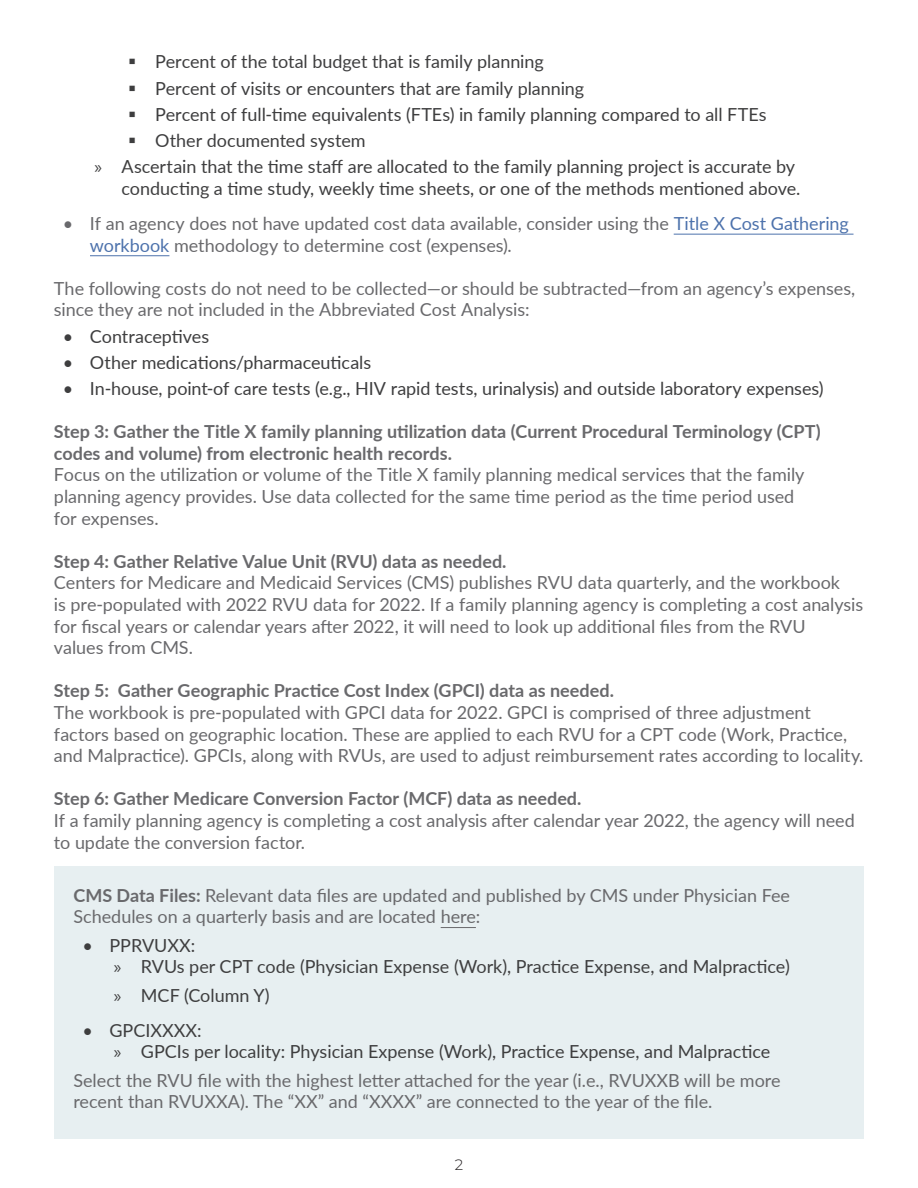
<style>
.page{position:relative;width:918px;height:1188px;background:#fff}
.page>*{position:absolute;margin:0;border:0;box-sizing:border-box;transform-origin:0 0}
.t1{font:18px/21.6px "Lato";color:#69696c}
.t2{font:18px/21.6px "Lato";color:#3e3e3f;text-align:right}
.t3{font:700 18px/21.6px "Lato";color:#69696c}
.t4{font:300 15px "Montserrat";color:#231f20}
.s1{font-family:"Myriad Pro"}
.s2{color:#4d72ac}
.s3{font-weight:700}
</style>
<div class="page">
<hr style="left:674px;top:234px;width:180px;height:1px;background:#4d72ac">
<hr style="left:90px;top:255px;width:79px;height:1px;background:#4d72ac">
<div style="left:54px;top:866px;width:810px;height:272px;background:#e7eff1"></div>
<hr style="left:441px;top:927px;width:35px;height:1px;background:#69696c">
<p class="t2" style="left:155px;top:50px;width:390px">Percent of the total budget that is family planning</p>
<p class="t2" style="left:155px;top:77px;width:431px">Percent of visits or encounters that are family planning</p>
<p class="t2" style="left:155px;top:103px;width:613px">Percent of full-time equivalents (FTEs) in family planning compared to all FTEs</p>
<p class="t2" style="left:155px;top:129px;width:212px">Other documented system</p>
<p class="t2" style="left:94px;top:155px;width:707px"><span class="s1">»</span> Ascertain that the time staff are allocated to the family planning project is accurate by conducting a time study, weekly time sheets, or one of the methods mentioned above.</p>
<p class="t1" style="left:90px;top:212px;width:760px;text-indent:-27px">• If an agency does not have updated cost data available, consider using the <span class="s2">Title X Cost Gathering workbook</span> methodology to determine cost (expenses).</p>
<p class="t1" style="left:54px;top:277px;width:803px">The following costs do not need to be collected—or should be subtracted—from an agency’s expenses, since they are not included in the Abbreviated Cost Analysis:</p>
<p class="t2" style="left:63px;top:324px;width:148px">• Contraceptives</p>
<p class="t2" style="left:63px;top:351px;width:310px">• Other medications/pharmaceuticals</p>
<p class="t2" style="left:63px;top:377px;width:762px">• In-house, point-of care tests (e.g., HIV rapid tests, urinalysis) and outside laboratory expenses)</p>
<h3 class="t3" style="left:54px;top:420px;width:768px">Step 3: Gather the Title X family planning utilization data (Current Procedural Terminology (CPT) codes and volume) from electronic health records.</h3>
<p class="t1" style="left:54px;top:463px;width:752px">Focus on the utilization or volume of the Title X family planning medical services that the family planning agency provides. Use data collected for the same time period as the time period used for expenses.</p>
<h3 class="t3" style="left:54px;top:550px;width:454px">Step 4: Gather Relative Value Unit (RVU) data as needed.</h3>
<p class="t1" style="left:54px;top:571px;width:811px">Centers for Medicare and Medicaid Services (CMS) publishes RVU data quarterly, and the workbook<br>is pre-populated with 2022 RVU data for 2022. If a family planning agency is completing a cost analysis for fiscal years or calendar years after 2022, it will need to look up additional files from the RVU<br>values from CMS.</p>
<h3 class="t3" style="left:54px;top:679px;width:561px">Step 5: Gather Geographic Practice Cost Index (GPCI) data as needed.</h3>
<p class="t1" style="left:54px;top:701px;width:811px">The workbook is pre-populated with GPCI data for 2022. GPCI is comprised of three adjustment factors based on geographic location. These are applied to each RVU for a CPT code (Work, Practice, and Malpractice). GPCIs, along with RVUs, are used to adjust reimbursement rates according to locality.</p>
<h3 class="t3" style="left:54px;top:787px;width:529px">Step 6: Gather Medicare Conversion Factor (MCF) data as needed.</h3>
<p class="t1" style="left:54px;top:809px;width:802px">If a family planning agency is completing a cost analysis after calendar year 2022, the agency will need to update the conversion factor.</p>
<p class="t1" style="left:73px;top:884px;width:718px"><span class="s3">CMS Data Files:</span> Relevant data files are updated and published by CMS under Physician Fee<br>Schedules on a quarterly basis and are located here:</p>
<p class="t2" style="left:82px;top:934px;width:114px">• PPRVUXX:</p>
<p class="t2" style="left:114px;top:955px;width:677px"><span class="s1">»</span> RVUs per CPT code (Physician Expense (Work), Practice Expense, and Malpractice)</p>
<p class="t2" style="left:114px;top:984px;width:157px"><span class="s1">»</span> MCF (Column Y)</p>
<p class="t2" style="left:82px;top:1019px;width:121px">• GPCIXXXX:</p>
<p class="t2" style="left:114px;top:1040px;width:658px"><span class="s1">»</span> GPCIs per locality: Physician Expense (Work), Practice Expense, and Malpractice</p>
<p class="t1" style="left:73px;top:1069px;width:709px">Select the RVU file with the highest letter attached for the year (i.e., RVUXXB will be more recent than RVUXXA). The “XX” and “XXXX” are connected to the year of the file.</p>
<p class="t4" style="left:455px;top:1154px;width:10px">2</p>
</div>
